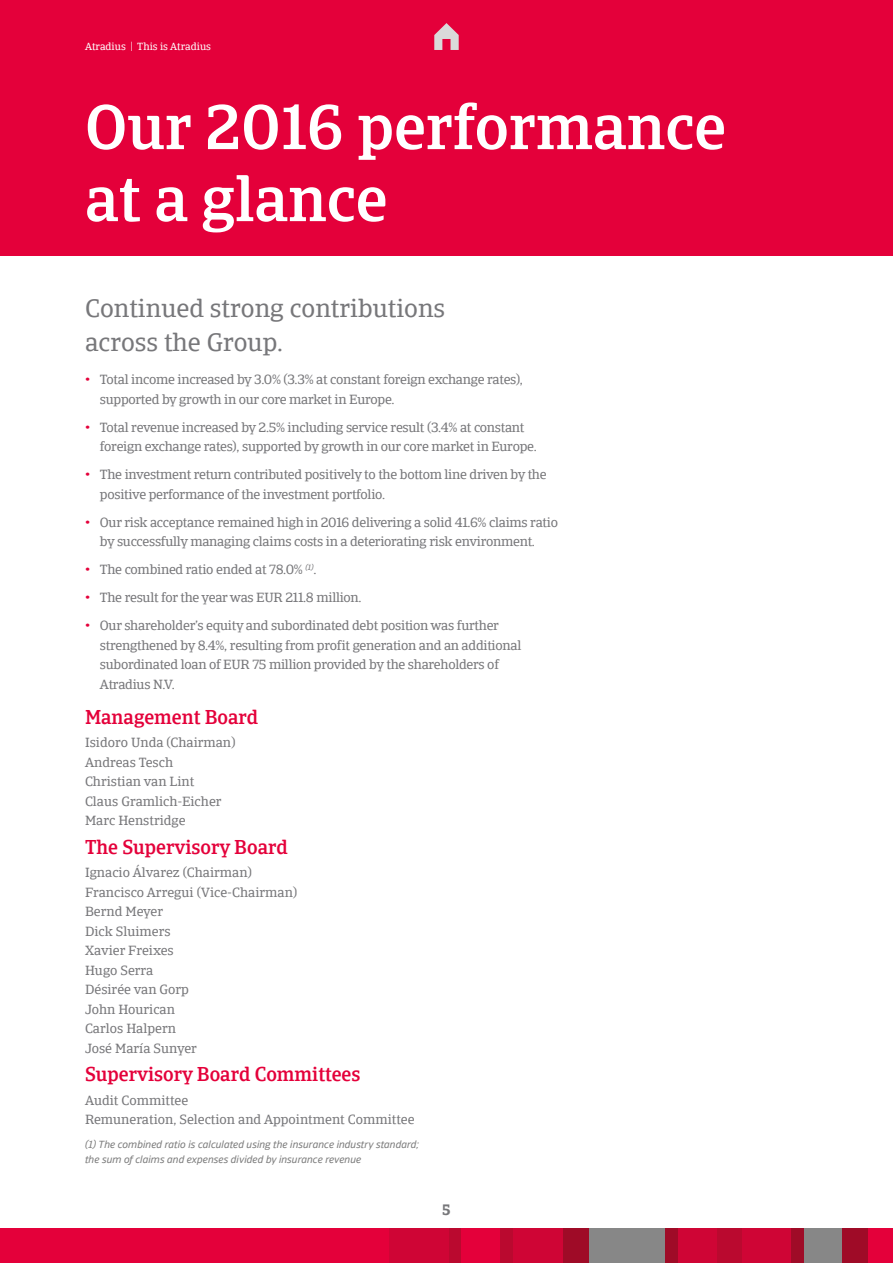
<style>
.page{position:relative;width:893px;height:1263px;background:#fff}
.page>*{position:absolute;margin:0;border:0;box-sizing:border-box;transform-origin:0 0}
.t1{font:500 63px/72px "Catalana";color:#fff}
.t2{font:25.5px/34.5px "Catalana";color:#77777a}
.t3{font:500 19.5px "Catalana";color:#e4003a}
.t4{font:700 15px "Catalana";color:#77777a}
.t5{font:13.5px/19.5px "Catalana";letter-spacing:-.02em;color:#77777a}
.t6{font:13.5px/19.5px "Catalana";color:#77777a}
.t7{font:italic 10.5px/15px "Catalana Sans";color:#808080}
.t8{font:10.5px "Catalana";color:#fff}
.s1{font-weight:700;color:#e4003a}
</style>
<div class="page">
<div style="left:0;top:1229px;width:893px;height:34px;background:#e4003a"></div>
<div style="left:449px;top:1229px;width:12px;height:34px;background:#ba092f"></div>
<div style="left:389px;top:1229px;width:60px;height:34px;background:#cf0535"></div>
<div style="left:512px;top:1229px;width:51px;height:34px;background:#cf0535"></div>
<div style="left:742px;top:1229px;width:49px;height:34px;background:#cf0535"></div>
<div style="left:563px;top:1229px;width:26px;height:34px;background:#9f0b27"></div>
<div style="left:716px;top:1229px;width:26px;height:34px;background:#ba092f"></div>
<div style="left:842px;top:1229px;width:25px;height:34px;background:#9f0b27"></div>
<div style="left:500px;top:1229px;width:12px;height:34px;background:#ba092f"></div>
<div style="left:589px;top:1229px;width:76px;height:34px;background:#878787"></div>
<div style="left:665px;top:1229px;width:13px;height:34px;background:#9f0b27"></div>
<div style="left:678px;top:1229px;width:38px;height:34px;background:#cf0535"></div>
<div style="left:804px;top:1229px;width:38px;height:34px;background:#878787"></div>
<div style="left:791px;top:1229px;width:13px;height:34px;background:#9f0b27"></div>
<div style="left:0;top:0;width:893px;height:255px;background:#e4003a"></div>
<svg style="left:434px;top:23px;width:25px;height:27px"></svg>
<p class="t8" style="left:85px;top:41px;width:127px">Atradius | This is Atradius</p>
<h1 class="t1" style="left:85px;top:92px;width:642px">Our 2016 performance at a glance</h1>
<h2 class="t2" style="left:85px;top:291px;width:362px">Continued strong contributions across the Group.</h2>
<p class="t5" style="left:100px;top:370px;width:425px;text-indent:-15px"><span class="s1">•</span> Total income increased by 3.0% (3.3% at constant foreign exchange rates), supported by growth in our core market in Europe.</p>
<p class="t5" style="left:100px;top:418px;width:437px;text-indent:-15px"><span class="s1">•</span> Total revenue increased by 2.5% including service result (3.4% at constant foreign exchange rates), supported by growth in our core market in Europe.</p>
<p class="t5" style="left:100px;top:465px;width:448px;text-indent:-15px"><span class="s1">•</span> The investment return contributed positively to the bottom line driven by the positive performance of the investment portfolio.</p>
<p class="t5" style="left:100px;top:513px;width:460px;text-indent:-15px"><span class="s1">•</span> Our risk acceptance remained high in 2016 delivering a solid 41.6% claims ratio by successfully managing claims costs in a deteriorating risk environment.</p>
<p class="t5" style="left:85px;top:560px;width:231px"><span class="s1">•</span> The combined ratio ended at 78.0% <sup>(1)</sup>.</p>
<p class="t5" style="left:85px;top:588px;width:277px"><span class="s1">•</span> The result for the year was EUR 211.8 million.</p>
<p class="t5" style="left:100px;top:616px;width:423px;text-indent:-15px"><span class="s1">•</span> Our shareholder’s equity and subordinated debt position was further strengthened by 8.4%, resulting from profit generation and an additional subordinated loan of EUR 75 million provided by the shareholders of Atradius N.V.</p>
<h3 class="t3" style="left:85px;top:705px;width:175px">Management Board</h3>
<p class="t6" style="left:85px;top:733px;width:152px">Isidoro Unda (Chairman)<br>Andreas Tesch<br>Christian van Lint<br>Claus Gramlich-Eicher<br>Marc Henstridge</p>
<h3 class="t3" style="left:85px;top:835px;width:204px">The Supervisory Board</h3>
<p class="t6" style="left:85px;top:863px;width:214px">Ignacio Álvarez (Chairman)<br>Francisco Arregui (Vice-Chairman)<br>Bernd Meyer<br>Dick Sluimers<br>Xavier Freixes<br>Hugo Serra<br>Désirée van Gorp<br>John Hourican<br>Carlos Halpern<br>José María Sunyer</p>
<h3 class="t3" style="left:85px;top:1062px;width:277px">Supervisory Board Committees</h3>
<p class="t6" style="left:85px;top:1090px;width:331px">Audit Committee<br>Remuneration, Selection and Appointment Committee</p>
<p class="t7" style="left:85px;top:1137px;width:336px">(1) The combined ratio is calculated using the insurance industry standard; the sum of claims and expenses divided by insurance revenue</p>
<p class="t4" style="left:442px;top:1200px;width:10px">5</p>
</div>
